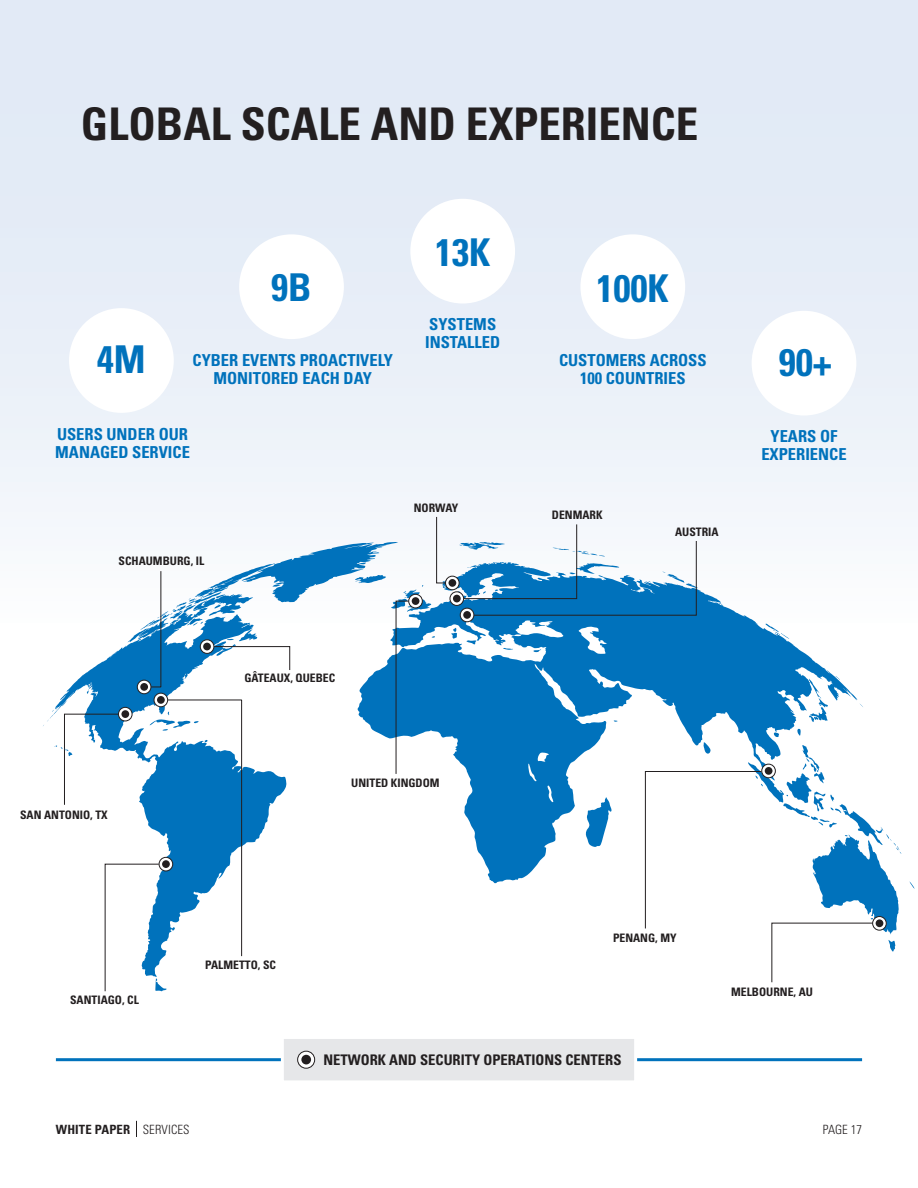
<style>
.page{position:relative;width:918px;height:1188px;background:#fff}
.page>*{position:absolute;margin:0;border:0;box-sizing:border-box;transform-origin:0 0}
.t1{font:700 condensed 45px "Univers LT Std";color:#231f20}
.Body_Text{font:700 condensed 38.4px "Univers LT Pro";color:#0072bc}
.Body_Text-2{font:700 condensed 16.5px/18px "Univers LT Pro";color:#0072bc;text-align:center}
.t2{font:700 condensed 14.55px "Univers LT Std";color:#231f20}
.t3{font:700 condensed 12.75px "Univers LT Std";letter-spacing:.01em;color:#231f20}
.t4{font:300 condensed 12.75px "Univers LT Std";color:#231f20}
.t5{font:700 condensed 11.7px "Univers LT Std";color:#231f20}
.s1{font-weight:300}
</style>
<div class="page">
<div style="left:0;top:0;width:918px;height:630px;background:linear-gradient(to right,#e8eff8,#e7eef7)"></div>
<div style="left:69px;top:308px;width:105px;height:105px;background:#fff;border-radius:50%"></div>
<div style="left:239px;top:234px;width:105px;height:105px;background:#fff;border-radius:50%"></div>
<div style="left:410px;top:199px;width:105px;height:105px;background:#fff;border-radius:50%"></div>
<div style="left:580px;top:234px;width:105px;height:105px;background:#fff;border-radius:50%"></div>
<div style="left:752px;top:311px;width:104px;height:105px;background:#fff;border-radius:50%"></div>
<svg style="left:409px;top:542px;width:509px;height:410px"></svg>
<svg style="left:409px;top:594px;width:13px;height:14px"></svg>
<div style="left:408px;top:594px;width:15px;height:14px;border:1px solid #231f20;border-radius:50%"></div>
<div style="left:412px;top:597px;width:7px;height:8px;background:#231f20;border-radius:50%"></div>
<hr style="left:56px;top:1058px;width:806px;height:3px;background:#0072bc">
<div style="left:281px;top:1036px;width:356px;height:47px;background:#e6e7e9;border:3px solid #fff"></div>
<svg style="left:298px;top:1051px;width:17px;height:17px"></svg>
<div style="left:297px;top:1051px;width:18px;height:18px;border:1px solid #231f20;border-radius:50%"></div>
<div style="left:301px;top:1055px;width:10px;height:9px;background:#231f20;border-radius:50%"></div>
<svg style="left:446px;top:576px;width:13px;height:14px"></svg>
<div style="left:445px;top:576px;width:14px;height:14px;border:1px solid #231f20;border-radius:50%"></div>
<div style="left:449px;top:579px;width:7px;height:8px;background:#231f20;border-radius:50%"></div>
<svg style="left:450px;top:592px;width:14px;height:13px"></svg>
<div style="left:450px;top:592px;width:14px;height:14px;border:1px solid #231f20;border-radius:50%"></div>
<div style="left:453px;top:595px;width:8px;height:7px;background:#231f20;border-radius:50%"></div>
<svg style="left:645px;top:771px;width:117px;height:158px"></svg>
<svg style="left:771px;top:922px;width:109px;height:61px"></svg>
<svg style="left:436px;top:516px;width:10px;height:68px"></svg>
<svg style="left:463px;top:524px;width:234px;height:92px"></svg>
<svg style="left:460px;top:608px;width:14px;height:14px"></svg>
<div style="left:460px;top:608px;width:14px;height:14px;border:1px solid #231f20;border-radius:50%"></div>
<div style="left:463px;top:611px;width:8px;height:8px;background:#231f20;border-radius:50%"></div>
<svg style="left:762px;top:764px;width:13px;height:14px"></svg>
<div style="left:761px;top:764px;width:15px;height:14px;border:1px solid #231f20;border-radius:50%"></div>
<div style="left:765px;top:767px;width:7px;height:8px;background:#231f20;border-radius:50%"></div>
<svg style="left:873px;top:917px;width:13px;height:13px"></svg>
<div style="left:872px;top:916px;width:15px;height:14px;border:1px solid #231f20;border-radius:50%"></div>
<div style="left:876px;top:919px;width:7px;height:8px;background:#231f20;border-radius:50%"></div>
<svg style="left:42px;top:542px;width:367px;height:450px"></svg>
<svg style="left:136px;top:1121px;width:1px;height:16px"></svg>
<p class="t1" style="left:81px;top:97px;width:619px">GLOBAL SCALE AND EXPERIENCE</p>
<p class="Body_Text" style="left:97px;top:336px;width:50px">4M</p>
<p class="Body_Text" style="left:271px;top:263px;width:42px">9B</p>
<p class="Body_Text-2" style="left:193px;top:351px;width:202px">CYBER EVENTS PROACTIVELY<br>MONITORED EACH DAY</p>
<p class="Body_Text-2" style="left:55px;top:425px;width:136px;text-align:left">USERS UNDER OUR<br>MANAGED SERVICE</p>
<p class="t5" style="left:119px;top:554px;width:87px">SCHAUMBURG, IL</p>
<p class="Body_Text" style="left:435px;top:229px;width:57px">13K</p>
<p class="Body_Text-2" style="left:429px;top:315px;width:68px">SYSTEMS</p>
<p class="Body_Text-2" style="left:425px;top:333px;width:77px">INSTALLED</p>
<p class="t5" style="left:414px;top:500px;width:46px">NORWAY</p>
<p class="t5" style="left:244px;top:671px;width:92px">GÂTEAUX, QUEBEC</p>
<p class="t5" style="left:20px;top:808px;width:89px">SAN ANTONIO, TX</p>
<p class="t5" style="left:351px;top:776px;width:90px">UNITED KINGDOM</p>
<p class="Body_Text" style="left:596px;top:264px;width:74px">100K</p>
<p class="Body_Text-2" style="left:559px;top:351px;width:149px">CUSTOMERS ACROSS<br>100 COUNTRIES</p>
<p class="t5" style="left:552px;top:508px;width:52px">DENMARK</p>
<p class="t5" style="left:675px;top:524px;width:45px">AUSTRIA</p>
<p class="Body_Text" style="left:779px;top:339px;width:55px">90+</p>
<p class="Body_Text-2" style="left:771px;top:427px;width:68px">YEARS OF</p>
<p class="Body_Text-2" style="left:761px;top:445px;width:87px">EXPERIENCE</p>
<p class="t5" style="left:70px;top:993px;width:70px">SANTIAGO, CL</p>
<p class="t5" style="left:205px;top:958px;width:72px">PALMETTO, SC</p>
<p class="t5" style="left:613px;top:931px;width:65px">PENANG, MY</p>
<p class="t2" style="left:323px;top:1051px;width:300px">NETWORK AND SECURITY OPERATIONS CENTERS</p>
<p class="t5" style="left:731px;top:985px;width:83px">MELBOURNE, AU</p>
<p class="t3" style="left:56px;top:1122px;width:135px">WHITE PAPER <span class="s1">SERVICES</span></p>
<p class="t4" style="left:823px;top:1122px;width:41px">PAGE 17</p>
</div>
